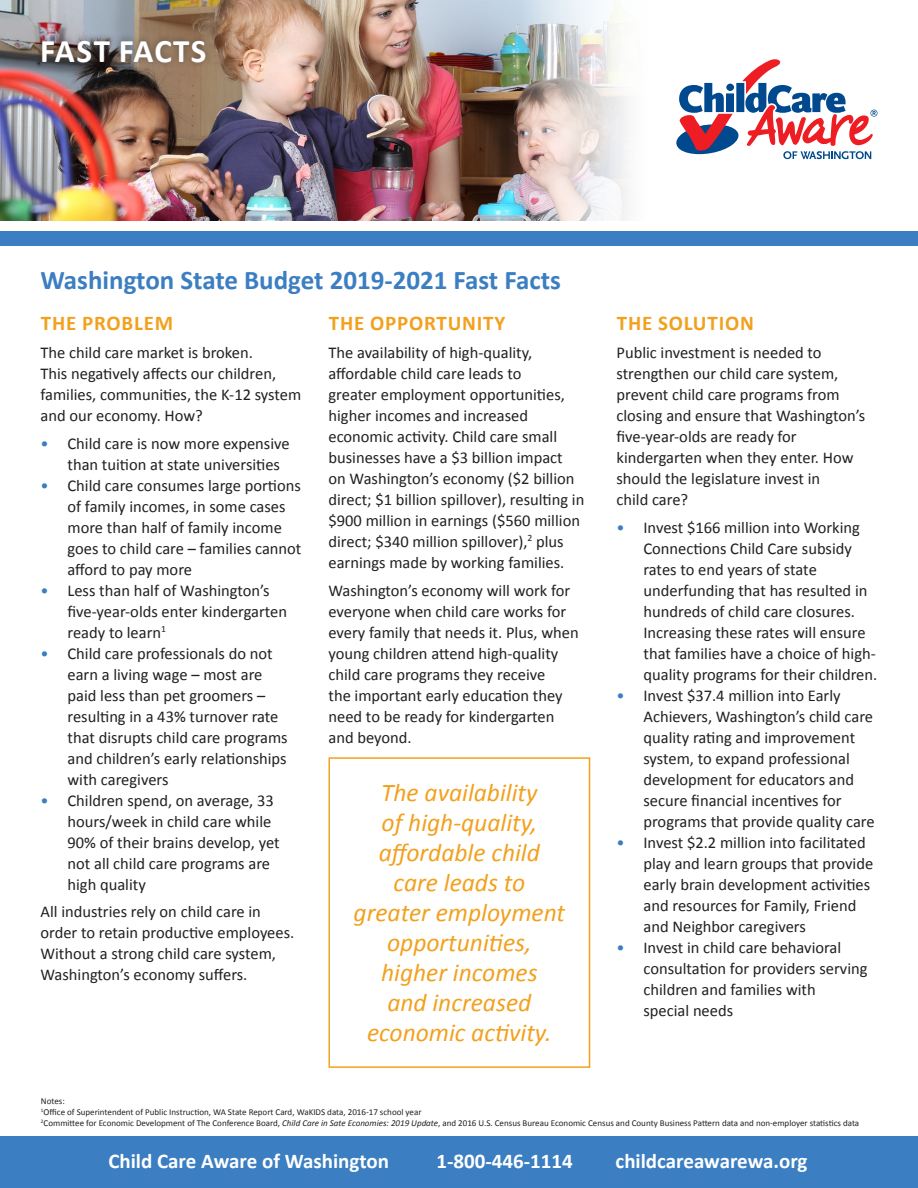
<style>
.page{position:relative;width:918px;height:1188px;background:#fff}
.page>*{position:absolute;margin:0;border:0;box-sizing:border-box;transform-origin:0 0}
.t1{font:700 33px "Calibri";letter-spacing:.035em;color:#fff}
.t2{font:700 27px "Calibri";color:#3b7ec1}
.t3{font:italic 25.5px/30px "Calibri";color:#f2a11e;text-align:center}
.t4{font:700 21px "Calibri";color:#fff}
.t5{font:700 21px "Calibri";letter-spacing:.04em;color:#f2a11e}
.t6{font:16.5px/21px "Calibri";color:#231f20}
.t7{font:9px "Calibri";color:#231f20}
.s1{color:#3b7ec1}
.s2{font-style:italic}
</style>
<div class="page">
<div style="left:0;top:232px;width:918px;height:14px;background:#3b7ec1"></div>
<div style="left:0;top:1137px;width:918px;height:51px;background:#3b7ec1"></div>
<img style="left:0;top:0;width:628px;height:220px">
<svg style="left:676px;top:59px;width:201px;height:100px"></svg>
<div style="left:35px;top:33px;width:178px;height:37px;background:#231f20;opacity:.5"></div>
<div style="left:328px;top:757px;width:262px;height:311px;border:2px solid #f2a11e"></div>
<p class="t1" style="left:40px;top:27px;width:168px">FAST FACTS</p>
<p class="t2" style="left:40px;top:260px;width:522px">Washington State Budget 2019-2021 Fast Facts</p>
<p class="t5" style="left:41px;top:308px;width:134px">THE PROBLEM</p>
<p class="t6" style="left:40px;top:341px;width:262px">The child care market is broken.<br>This negatively affects our children, families, communities, the K-12 system and our economy. How?</p>
<p class="t6" style="left:68px;top:432px;width:224px;text-indent:-27px"><span class="s1">•</span> Child care is now more expensive than tuition at state universities</p>
<p class="t6" style="left:68px;top:474px;width:235px;text-indent:-27px"><span class="s1">•</span> Child care consumes large portions of family incomes, in some cases more than half of family income goes to child care – families cannot afford to pay more</p>
<p class="t6" style="left:68px;top:579px;width:221px;text-indent:-27px"><span class="s1">•</span> Less than half of Washington’s five-year-olds enter kindergarten ready to learn<sup>1</sup></p>
<p class="t6" style="left:68px;top:642px;width:222px;text-indent:-27px"><span class="s1">•</span> Child care professionals do not earn a living wage – most are paid less than pet groomers – resulting in a 43% turnover rate that disrupts child care programs and children’s early relationships with caregivers</p>
<p class="t6" style="left:68px;top:789px;width:214px;text-indent:-27px"><span class="s1">•</span> Children spend, on average, 33 hours/week in child care while<br>90% of their brains develop, yet not all child care programs are high quality</p>
<p class="t6" style="left:40px;top:901px;width:255px">All industries rely on child care in order to retain productive employees.<br>Without a strong child care system, Washington’s economy suffers.</p>
<p class="t5" style="left:329px;top:308px;width:178px">THE OPPORTUNITY</p>
<p class="t6" style="left:328px;top:341px;width:257px">The availability of high-quality, affordable child care leads to<br>greater employment opportunities, higher incomes and increased economic activity. Child care small businesses have a $3 billion impact<br>on Washington’s economy ($2 billion direct; $1 billion spillover), resulting in $900 million in earnings ($560 million direct; $340 million spillover),<sup>2</sup> plus earnings made by working families.</p>
<p class="t6" style="left:328px;top:579px;width:252px">Washington’s economy will work for everyone when child care works for every family that needs it. Plus, when young children attend high-quality child care programs they receive<br>the important early education they need to be ready for kindergarten and beyond.</p>
<p class="t3" style="left:354px;top:776px;width:213px">The availability<br>of high-quality, affordable child care leads to greater employment opportunities,</p>
<p class="t3" style="left:381px;top:956px;width:158px">higher incomes</p>
<p class="t3" style="left:367px;top:986px;width:186px">and increased economic activity.</p>
<p class="t5" style="left:617px;top:308px;width:139px">THE SOLUTION</p>
<p class="t6" style="left:616px;top:341px;width:250px">Public investment is needed to strengthen our child care system, prevent child care programs from closing and ensure that Washington’s five-year-olds are ready for kindergarten when they enter. How should the legislature invest in<br>child care?</p>
<p class="t6" style="left:644px;top:516px;width:235px;text-indent:-27px"><span class="s1">•</span> Invest $166 million into Working Connections Child Care subsidy rates to end years of state underfunding that has resulted in hundreds of child care closures.<br>Increasing these rates will ensure that families have a choice of high&shy;quality programs for their children.</p>
<p class="t6" style="left:644px;top:684px;width:233px;text-indent:-27px"><span class="s1">•</span> Invest $37.4 million into Early Achievers, Washington’s child care quality rating and improvement system, to expand professional development for educators and secure financial incentives for programs that provide quality care</p>
<p class="t6" style="left:644px;top:831px;width:231px;text-indent:-27px"><span class="s1">•</span> Invest $2.2 million into facilitated play and learn groups that provide early brain development activities and resources for Family, Friend and Neighbor caregivers</p>
<p class="t6" style="left:644px;top:936px;width:226px;text-indent:-27px"><span class="s1">•</span> Invest in child care behavioral consultation for providers serving children and families with<br>special needs</p>
<p class="t7" style="left:41px;top:1095px;width:25px">Notes:</p>
<p class="t7" style="left:41px;top:1106px;width:382px"><sup>1</sup>Office of Superintendent of Public Instruction, WA State Report Card, WaKIDS data, 2016-17 school year</p>
<p class="t7" style="left:41px;top:1117px;width:820px"><sup>2</sup>Committee for Economic Development of The Conference Board, <span class="s2">Child Care in Sate Economies: 2019 Update</span>, and 2016 U.S. Census Bureau Economic Census and County Business Pattern data and non-employer statistics data</p>
<p class="t4" style="left:108px;top:1147px;width:282px">Child Care Aware of Washington</p>
<p class="t4" style="left:436px;top:1147px;width:138px">1-800-446-1114</p>
<p class="t4" style="left:616px;top:1147px;width:194px">childcareawarewa.org</p>
</div>
